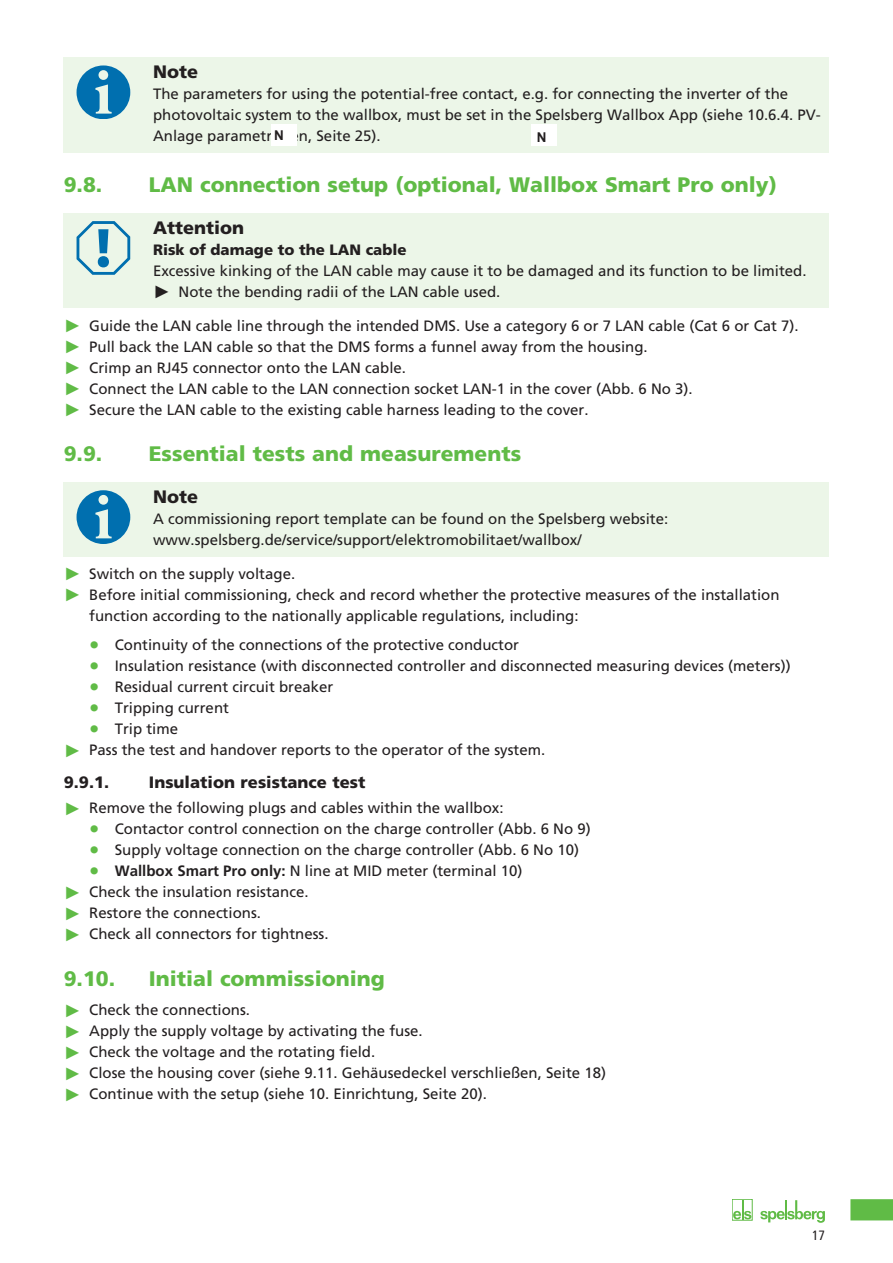
<style>
.page{position:relative;width:893px;height:1263px;background:#fff}
.page>*{position:absolute;margin:0;border:0;box-sizing:border-box;transform-origin:0 0}
.t1{font:900 21px "Frutiger";color:#60bb46}
.Notice{font:900 18px "Frutiger";color:#231f20}
.Note{font:900 18px "Frutiger";color:#231f20}
.t2{font:900 16.5px "Frutiger";color:#231f20}
.WarningText{font:15px/21px "Frutiger";color:#231f20}
.WarningSource{font:900 15px "Frutiger";color:#231f20}
.t3{font:condensed 13.5px "Frutiger";color:#231f20}
.t4{font:700 13.5px "Arial";color:#231f20}
.s1{font-family:"Arial";font-size:18px}
.s2{font-family:"Arial";font-size:18px;color:#60bb46}
.s3{font-size:20.55px;color:#60bb46}
.s4{font-weight:700}
</style>
<div class="page">
<div style="left:732px;top:1199px;width:20px;height:21px;border:1px solid #60bb46"></div>
<svg style="left:760px;top:1200px;width:65px;height:23px"></svg>
<svg style="left:733px;top:1200px;width:18px;height:19px"></svg>
<svg style="left:850px;top:1199px;width:43px;height:21px"></svg>
<div style="left:64px;top:57px;width:765px;height:29px;background:#ecf6e8"></div>
<div style="left:64px;top:83px;width:765px;height:70px;background:#ecf6e8"></div>
<div style="left:64px;top:213px;width:765px;height:29px;background:#ecf6e8"></div>
<div style="left:64px;top:226px;width:765px;height:36px;background:#ecf6e8"></div>
<div style="left:64px;top:260px;width:765px;height:27px;background:#ecf6e8"></div>
<div style="left:64px;top:281px;width:765px;height:27px;background:#ecf6e8"></div>
<div style="left:64px;top:482px;width:765px;height:29px;background:#ecf6e8"></div>
<div style="left:64px;top:508px;width:765px;height:48px;background:#ecf6e8"></div>
<svg style="left:77px;top:65px;width:53px;height:54px"></svg>
<svg style="left:77px;top:221px;width:53px;height:54px"></svg>
<svg style="left:77px;top:490px;width:53px;height:54px"></svg>
<div style="left:531px;top:124px;width:26px;height:22px;background:#fff"></div>
<div style="left:271px;top:124px;width:26px;height:22px;background:#fff"></div>
<p class="Note" style="left:153px;top:61px;width:47px">Note</p>
<p class="WarningText" style="left:153px;top:83px;width:669px">The parameters for using the potential-free contact, e.g. for connecting the inverter of the photovoltaic system to the wallbox, must be set in the Spelsberg Wallbox App (siehe 10.6.4. PV-<br>Anlage parametrieren, Seite 25).</p>
<p class="t4" style="left:274px;top:125px;width:11px">N</p>
<p class="t4" style="left:537px;top:127px;width:11px">N</p>
<p class="t1" style="left:64px;top:172px;width:40px">9.8.</p>
<p class="t1" style="left:149px;top:172px;width:629px">LAN connection setup (optional, Wallbox Smart Pro only)</p>
<p class="Notice" style="left:153px;top:216px;width:93px">Attention</p>
<p class="WarningSource" style="left:153px;top:240px;width:255px">Risk of damage to the LAN cable</p>
<p class="WarningText" style="left:153px;top:260px;width:655px">Excessive kinking of the LAN cable may cause it to be damaged and its function to be limited.</p>
<p class="WarningText" style="left:153px;top:281px;width:349px"><span class="s1">►</span> Note the bending radii of the LAN cable used.</p>
<p class="WarningText" style="left:64px;top:315px;width:736px"><span class="s2">►</span> Guide the LAN cable line through the intended DMS. Use a category 6 or 7 LAN cable (Cat 6 or Cat 7).</p>
<p class="WarningText" style="left:64px;top:336px;width:585px"><span class="s2">►</span> Pull back the LAN cable so that the DMS forms a funnel away from the housing.</p>
<p class="WarningText" style="left:64px;top:357px;width:344px"><span class="s2">►</span> Crimp an RJ45 connector onto the LAN cable.</p>
<p class="WarningText" style="left:64px;top:378px;width:630px"><span class="s2">►</span> Connect the LAN cable to the LAN connection socket LAN-1 in the cover (Abb. 6 No 3).</p>
<p class="WarningText" style="left:64px;top:399px;width:526px"><span class="s2">►</span> Secure the LAN cable to the existing cable harness leading to the cover.</p>
<p class="t1" style="left:64px;top:441px;width:40px">9.9.</p>
<p class="t1" style="left:149px;top:441px;width:374px">Essential tests and measurements</p>
<p class="Note" style="left:153px;top:486px;width:47px">Note</p>
<p class="WarningText" style="left:153px;top:508px;width:517px">A commissioning report template can be found on the Spelsberg website: www.spelsberg.de/service/support/elektromobilitaet/wallbox/</p>
<p class="WarningText" style="left:64px;top:563px;width:233px"><span class="s2">►</span> Switch on the supply voltage.</p>
<p class="WarningText" style="left:89px;top:584px;width:692px;text-indent:-26px"><span class="s2">►</span> Before initial commissioning, check and record whether the protective measures of the installation function according to the nationally applicable regulations, including:</p>
<p class="WarningText" style="left:89px;top:635px;width:431px"><span class="s3">•</span> Continuity of the connections of the protective conductor</p>
<p class="WarningText" style="left:89px;top:656px;width:703px"><span class="s3">•</span> Insulation resistance (with disconnected controller and disconnected measuring devices (meters))</p>
<p class="WarningText" style="left:89px;top:677px;width:245px"><span class="s3">•</span> Residual current circuit breaker</p>
<p class="WarningText" style="left:89px;top:698px;width:141px"><span class="s3">•</span> Tripping current</p>
<p class="WarningText" style="left:89px;top:719px;width:90px"><span class="s3">•</span> Trip time</p>
<p class="WarningText" style="left:64px;top:740px;width:483px"><span class="s2">►</span> Pass the test and handover reports to the operator of the system.</p>
<p class="t2" style="left:64px;top:772px;width:47px">9.9.1.</p>
<p class="t2" style="left:149px;top:772px;width:218px">Insulation resistance test</p>
<p class="WarningText" style="left:64px;top:798px;width:441px"><span class="s2">►</span> Remove the following plugs and cables within the wallbox:</p>
<p class="WarningText" style="left:89px;top:819px;width:503px"><span class="s3">•</span> Contactor control connection on the charge controller (Abb. 6 No 9)</p>
<p class="WarningText" style="left:89px;top:840px;width:491px"><span class="s3">•</span> Supply voltage connection on the charge controller (Abb. 6 No 10)</p>
<p class="WarningText" style="left:89px;top:861px;width:435px"><span class="s3">•</span> <span class="s4">Wallbox Smart Pro only:</span> N line at MID meter (terminal 10)</p>
<p class="WarningText" style="left:64px;top:882px;width:246px"><span class="s2">►</span> Check the insulation resistance.</p>
<p class="WarningText" style="left:64px;top:903px;width:199px"><span class="s2">►</span> Restore the connections.</p>
<p class="WarningText" style="left:64px;top:924px;width:266px"><span class="s2">►</span> Check all connectors for tightness.</p>
<p class="t1" style="left:64px;top:966px;width:53px">9.10.</p>
<p class="t1" style="left:149px;top:966px;width:237px">Initial commissioning</p>
<p class="WarningText" style="left:64px;top:1000px;width:188px"><span class="s2">►</span> Check the connections.</p>
<p class="WarningText" style="left:64px;top:1021px;width:360px"><span class="s2">►</span> Apply the supply voltage by activating the fuse.</p>
<p class="WarningText" style="left:64px;top:1042px;width:313px"><span class="s2">►</span> Check the voltage and the rotating field.</p>
<p class="WarningText" style="left:64px;top:1063px;width:544px"><span class="s2">►</span> Close the housing cover (siehe 9.11. Gehäusedeckel verschließen, Seite 18)</p>
<p class="WarningText" style="left:64px;top:1084px;width:425px"><span class="s2">►</span> Continue with the setup (siehe 10. Einrichtung, Seite 20).</p>
<p class="t3" style="left:812px;top:1227px;width:14px">17</p>
</div>
